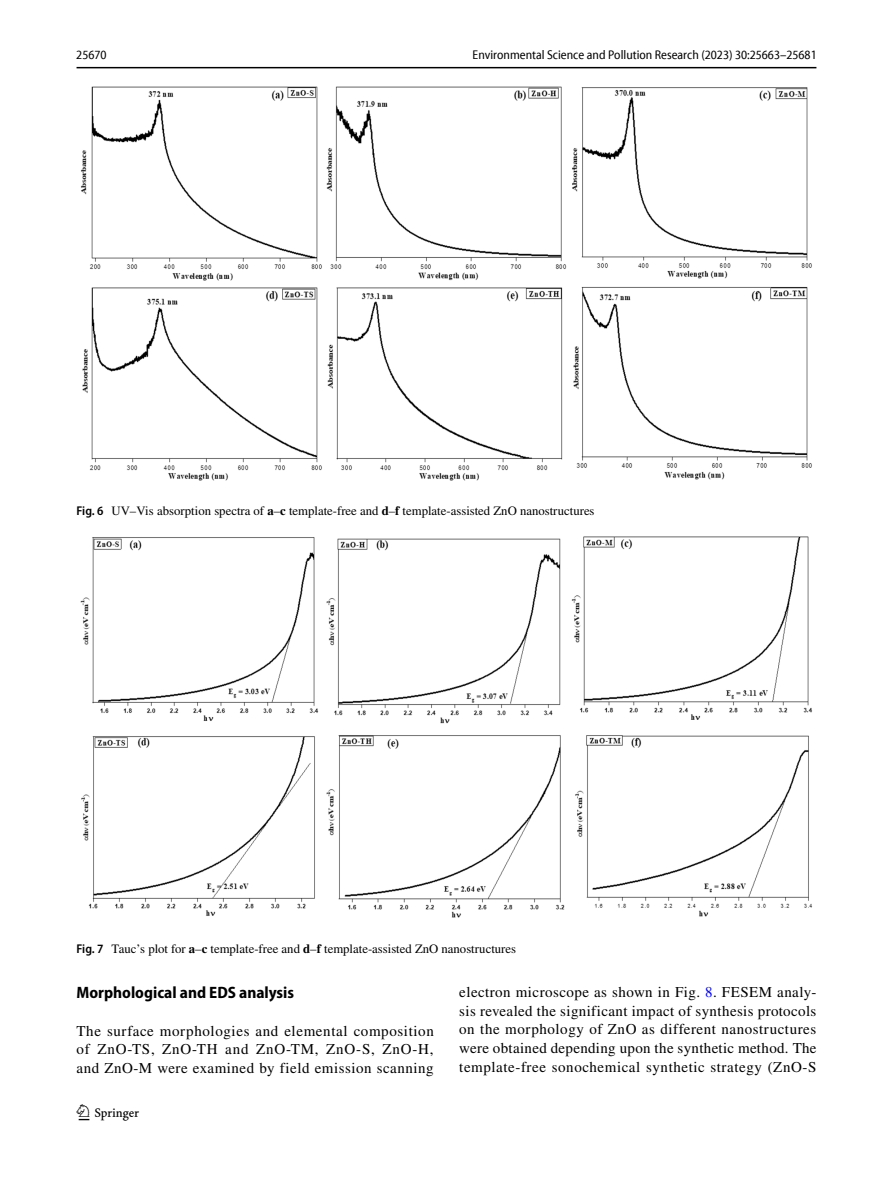
<style>
.page{position:relative;width:893px;height:1187px;background:#fff}
.page>*{position:absolute;margin:0;border:0;box-sizing:border-box;transform-origin:0 0}
.t1{font:22.5px "Springnew Regular 2";color:#000}
.t2{font:700 semi-condensed 16.5px "Myriad Pro";color:#000}
.t3{font:15px/18.8px "STIX";letter-spacing:.035em;color:#000;text-align:justify}
.t4{font:12.75px "STIX";color:#000}
.t5{font:semi-condensed 12.75px "Myriad Pro Unic";color:#000}
.s1{font-family:"Myriad Pro";font-weight:600;font-stretch:semi-condensed}
.s2{font-weight:700}
.s3{color:#00f}
</style>
<div class="page">
<hr style="left:77px;top:67px;width:739px;height:1px;background:#000">
<img style="left:81px;top:87px;width:731px;height:393px">
<img style="left:81px;top:537px;width:731px;height:380px">
<p class="t5" style="left:76px;top:50px;width:32px">25670</p>
<p class="t5" style="left:473px;top:50px;width:346px">Environmental Science and Pollution Research (2023) 30:25663–25681</p>
<p class="t4" style="left:77px;top:502px;width:520px"><span class="s1">Fig. 6</span> UV–Vis absorption spectra of <span class="s2">a</span>–<span class="s2">c</span> template-free and <span class="s2">d</span>–<span class="s2">f</span> template-assisted ZnO nanostructures</p>
<p class="t4" style="left:77px;top:939px;width:441px"><span class="s1">Fig. 7</span> Tauc’s plot for <span class="s2">a</span>–<span class="s2">c</span> template-free and <span class="s2">d</span>–<span class="s2">f</span> template-assisted ZnO nanostructures</p>
<p class="t2" style="left:77px;top:983px;width:219px">Morphological and EDS analysis</p>
<p class="t3" style="left:77px;top:1022px;width:359px">The surface morphologies and elemental composition of ZnO-TS, ZnO-TH and ZnO-TM, ZnO-S, ZnO-H, and ZnO-M were examined by field emission scanning</p>
<h1 class="t1" style="left:79px;top:1104px;width:62px">1 3</h1>
<p class="t3" style="left:459px;top:983px;width:359px">electron microscope as shown in Fig. <span class="s3">8</span>. FESEM analy&shy;sis revealed the significant impact of synthesis protocols on the morphology of ZnO as different nanostructures were obtained depending upon the synthetic method. The template-free sonochemical synthetic strategy (ZnO-S</p>
</div>
